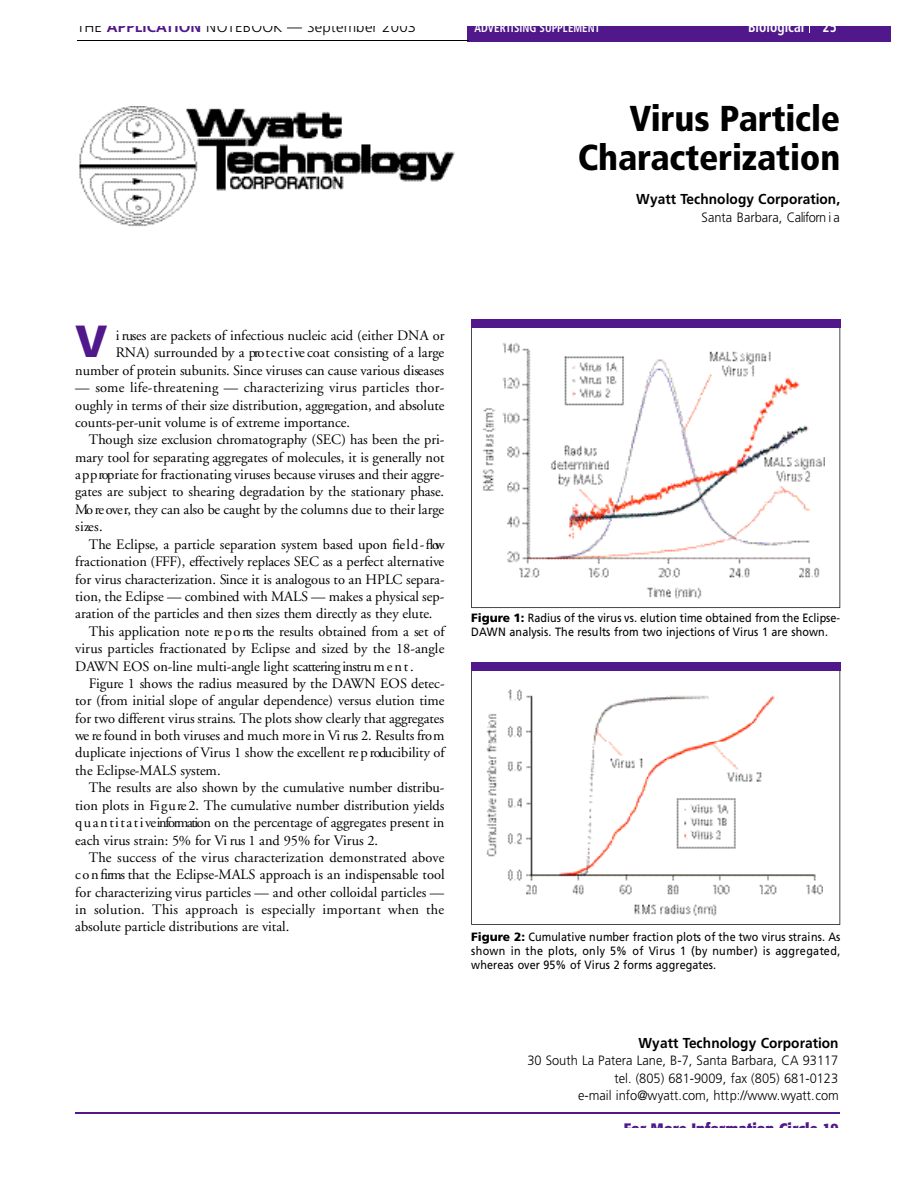
<style>
.page{position:relative;width:918px;height:1188px;background:#fff}
.page>*{position:absolute;margin:0;border:0;box-sizing:border-box;transform-origin:0 0}
.t1{font:900 45px "Frutiger";color:#50188a}
.t2{font:900 condensed 36px/39.3px "Frutiger";letter-spacing:-.005em;color:#000;text-align:right}
.t3{font:300 15px "Frutiger";color:#000}
.t4{font:700 15px "Formata";color:#50188a;scale:.95 1}
.t5{font:700 condensed 15px "Frutiger";color:#fff;scale:.9 1}
.t6{font:14.4px/17.4px "Adobe Garamond";color:#000;text-align:justify}
.t7{font:700 14.4px "Frutiger";color:#000;scale:.95 1}
.t8{font:14.4px "Adobe Garamond";letter-spacing:.02em;color:#000}
.t9{font:300 13.5px/17.2px "Frutiger";color:#000;text-align:right;scale:.95 1}
.t10{font:12px/14.4px "Frutiger";color:#000;scale:.9 1}
.t11{font:700 condensed 12px "Frutiger";color:#fff;scale:.9 1}
.s1{font-weight:700;color:#50188a}
.s2{font-weight:900}
</style>
<div class="page">
<div style="left:467px;top:27px;width:424px;height:15px;background:#50188a"></div>
<hr style="left:77px;top:40px;width:391px;height:1px;background:#000">
<img style="left:79px;top:107px;width:376px;height:119px">
<hr style="left:75px;top:1112px;width:765px;height:2px;background:#50188a">
<svg style="left:471px;top:328px;width:369px;height:280px"></svg>
<div style="left:471px;top:320px;width:369px;height:8px;background:#50188a"></div>
<svg style="left:471px;top:671px;width:369px;height:254px"></svg>
<div style="left:471px;top:662px;width:369px;height:9px;background:#50188a"></div>
<p class="t3" style="left:77px;top:20px;width:341px">THE <span class="s1">A P P L IC AT IO N</span> NOTEBOOK — September 2003</p>
<p class="t11" style="left:474px;top:23px;width:141px">ADVERTISING SUPPLEMENT</p>
<p class="t5" style="left:748px;top:20px;width:100px">B io lo g ic a l 2 5</p>
<h2 class="t2" style="left:578px;top:101px;width:264px">Virus Pa r t ic le<br>C h a racterization</h2>
<p class="t7" style="left:636px;top:194px;width:217px">Wyatt Technology Corporation,</p>
<p class="t9" style="left:702px;top:210px;width:147px">Santa Barbara, Californ i a</p>
<h1 class="t1" style="left:75px;top:324px;width:34px">V</h1>
<p class="t6" style="left:75px;top:328px;width:371px;text-align:right">i ruses are packets of infectious nucleic acid (either DNA or<br>RNA) surrounded by a pro t e c t i ve coat consisting of a large number of protein subunits. Since viruses can cause various diseases</p>
<p class="t6" style="left:75px;top:380px;width:371px">— some life-threatening — characterizing virus particles thor&shy;oughly in terms of their size distribution, aggregation, and absolute counts-per-unit volume is of extreme importa n c e .</p>
<p class="t6" style="left:75px;top:432px;width:371px;text-indent:14px">Though size exclusion chromatography (SEC) has been the pri&shy;m a ry tool for separating aggregates of molecules, it is generally not a p p ropriate for fractionating viruses because viruses and their aggre&shy;gates are subject to shearing degradation by the stationary phase.<br>Mo re ove r, they can also be caught by the columns due to their large size s.</p>
<p class="t6" style="left:89px;top:537px;width:357px">The Eclipse, a particle separation system based upon fie l d - flow</p>
<p class="t6" style="left:75px;top:554px;width:370px">fractionation (FFF), effectively replaces SEC as a perfect alternative</p>
<p class="t6" style="left:75px;top:572px;width:371px">for virus characterization. Since it is analogous to an HPLC separa-</p>
<p class="t6" style="left:75px;top:589px;width:371px">tion, the Eclipse — combined with MALS — makes a physical sep-</p>
<p class="t6" style="left:75px;top:607px;width:359px">aration of the particles and then sizes them directly as they elute.</p>
<p class="t6" style="left:89px;top:624px;width:357px">This application note re p o rts the results obtained from a set of</p>
<p class="t6" style="left:75px;top:641px;width:371px">v irus particles fractionated by Eclipse and sized by the 18-angle</p>
<p class="t6" style="left:75px;top:659px;width:340px">D AWN EOS on-line multi-angle light scattering instru m e n t .</p>
<p class="t6" style="left:89px;top:676px;width:357px">Fig u re 1 shows the radius measured by the DAWN EOS detec-</p>
<p class="t6" style="left:75px;top:693px;width:371px">tor (from initial slope of angular dependence) versus elution time</p>
<p class="t6" style="left:75px;top:711px;width:370px">for two different virus strains. The plots show clearly that aggre g a te s</p>
<p class="t6" style="left:75px;top:728px;width:371px">we refound in both viruses and much more in Vi rus 2. Results fro m</p>
<p class="t6" style="left:75px;top:746px;width:371px">duplicate injections of Virus 1 show the excellent re p roducibility of</p>
<p class="t6" style="left:75px;top:763px;width:147px">the Eclipse-MALS system.</p>
<p class="t6" style="left:89px;top:780px;width:357px">The results are also shown by the cumulative number distribu-</p>
<p class="t6" style="left:75px;top:798px;width:371px">tion plots in Fi g u re 2. The cumulative number distribution yields</p>
<p class="t6" style="left:75px;top:815px;width:371px">q u a n t i t a t i ve information on the percentage of aggregates present in</p>
<p class="t6" style="left:75px;top:833px;width:304px">each virus strain: 5% for Vi rus 1 and 95% for Virus 2.</p>
<p class="t6" style="left:89px;top:850px;width:357px">The success of the virus characterization demonstrated above</p>
<p class="t6" style="left:75px;top:867px;width:371px">c o n firms that the Eclipse-MALS approach is an indispensable tool</p>
<p class="t6" style="left:75px;top:885px;width:370px">for characterizing virus particles — and other colloidal particles —</p>
<p class="t8" style="left:75px;top:904px;width:370px">in solution. This approach is especially important when the</p>
<p class="t6" style="left:75px;top:919px;width:216px">absolute particle distributions are vital.</p>
<p class="t10" style="left:471px;top:612px;width:411px"><span class="s2">Figure 1:</span> Radius of the virus vs. elution time obtained from the Eclipse-<br>DAWN analysis. The results from two injections of Virus 1 are shown.</p>
<p class="t10" style="left:471px;top:930px;width:412px;text-align:justify"><span class="s2">Figure 2:</span> Cumulative number fraction plots of the two virus strains. As shown in the plots, only 5% of Virus 1 (by number) is aggregated, whereas over 95% of Virus 2 forms aggregates.</p>
<p class="t7" style="left:639px;top:1037px;width:212px">Wyatt Technology Corporation</p>
<p class="t9" style="left:527px;top:1053px;width:329px">30 South La Patera Lane, B-7, Santa Barbara, CA 93117 tel. (805) 681-9009, fax (805) 681-0123<br>e-mail info@wyatt.com, http://www.wyatt.com</p>
<p class="t4" style="left:624px;top:1122px;width:228px">For More Information Circle 19</p>
</div>
